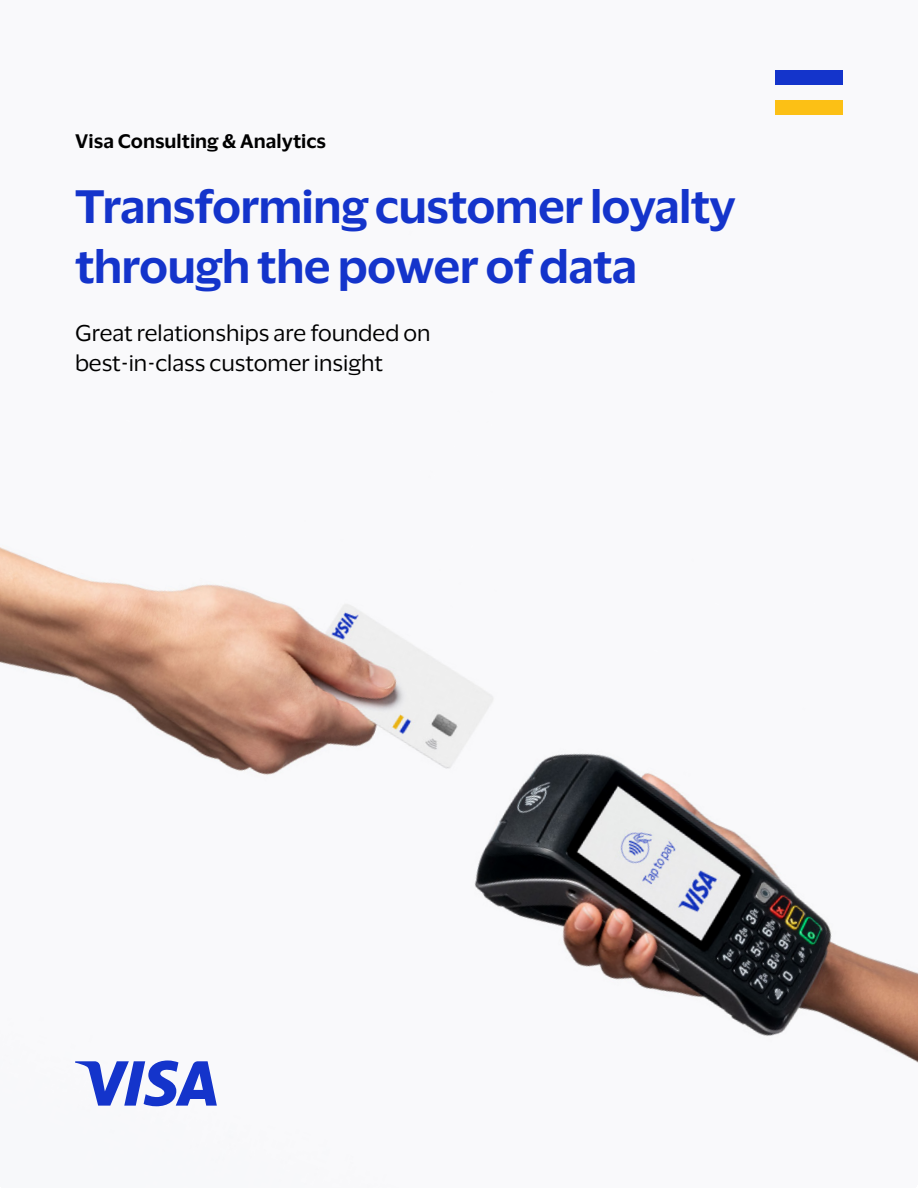
<style>
.page{position:relative;width:918px;height:1188px;background:#fff}
.page>*{position:absolute;margin:0;border:0;box-sizing:border-box;transform-origin:0 0}
.t1{font:600 43.05px/60px "Visa Dialect";letter-spacing:-.02em;color:#1434cb}
.t2{font:21px/30px "Visa Dialect";color:#000}
.t3{font:600 18px "Visa Dialect";color:#000}
</style>
<div class="page">
<img style="left:0;top:70px;width:918px;height:1037px">
<div style="left:776px;top:70px;width:67px;height:15px;background:#1434cb"></div>
<div style="left:776px;top:100px;width:67px;height:15px;background:#fcc015"></div>
<svg style="left:75px;top:1060px;width:142px;height:46px"></svg>
<p class="t3" style="left:75px;top:127px;width:253px">Visa Consulting &amp; Analytics</p>
<h1 class="t1" style="left:75px;top:173px;width:663px">Transforming customer loyalty through the power of data</h1>
<p class="t2" style="left:75px;top:316px;width:357px">Great relationships are founded on best-in-class customer insight</p>
</div>
